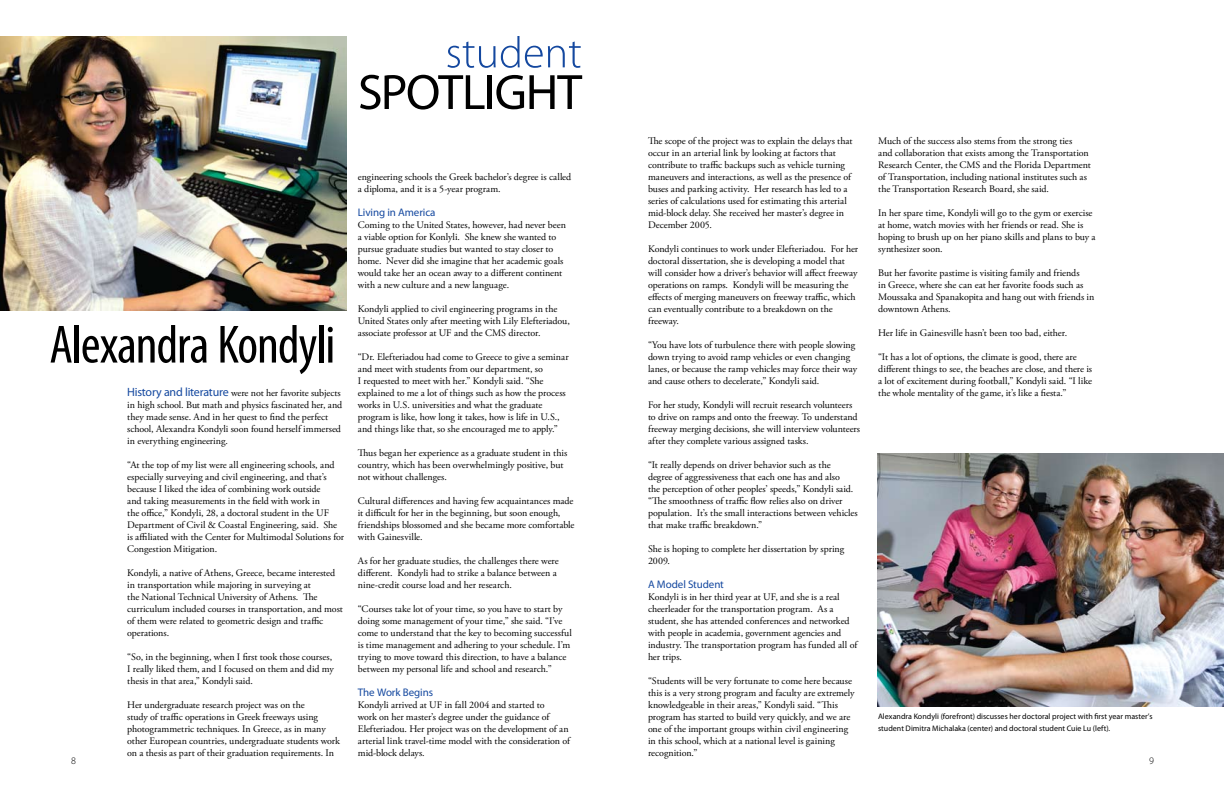
<style>
.page{position:relative;width:1224px;height:792px;background:#fff}
.page>*{position:absolute;margin:0;border:0;box-sizing:border-box;transform-origin:0 0}
.t1{font:condensed 54.2px "Myriad Pro";letter-spacing:-.02em;color:#000}
.t2{font:50px "Myriad Pro";letter-spacing:-.025em;color:#000}
.t3{font:11px "Myriad Pro";letter-spacing:-.005em;color:#14489f}
.t4{font:10px/12px "Adobe Garamond Pro";color:#000}
.t5{font:300 10px "Myriad Pro";color:#000}
.t6{font:8px/12px "Myriad Pro";letter-spacing:.005em;color:#000}
.s1{font-family:"Myriad Pro";font-size:12px;color:#14489f}
</style>
<div class="page">
<svg style="left:447px;top:36px;width:134px;height:32px"></svg>
<img style="left:0;top:37px;width:347px;height:274px">
<img style="left:878px;top:453px;width:346px;height:254px">
<h2 class="t2" style="left:358px;top:61px;width:226px">SPOTLIGHT</h2>
<p class="t4" style="left:648px;top:135px;width:206px">The scope of the project was to explain the delays that occur in an arterial link by looking at factors that contribute to traffic backups such as vehicle turning maneuvers and interactions, as well as the presence of buses and parking activity. Her research has led to a series of calculations used for estimating this arterial mid-block delay. She received her master’s degree in December 2005.</p>
<p class="t4" style="left:648px;top:243px;width:212px">Kondyli continues to work under Elefteriadou. For her doctoral dissertation, she is developing a model that will consider how a driver’s behavior will affect freeway operations on ramps. Kondyli will be measuring the effects of merging maneuvers on freeway traffic, which can eventually contribute to a breakdown on the freeway.</p>
<p class="t4" style="left:648px;top:339px;width:211px">“You have lots of turbulence there with people slowing down trying to avoid ramp vehicles or even changing lanes, or because the ramp vehicles may force their way and cause others to decelerate,” Kondyli said.</p>
<p class="t4" style="left:648px;top:399px;width:214px">For her study, Kondyli will recruit research volunteers to drive on ramps and onto the freeway. To understand freeway merging decisions, she will interview volunteers after they complete various assigned tasks.</p>
<p class="t4" style="left:648px;top:459px;width:211px">“It really depends on driver behavior such as the degree of aggressiveness that each one has and also<br>the perception of other peoples’ speeds,” Kondyli said. “The smoothness of traffic flow relies also on driver population. It’s the small interactions between vehicles that make traffic breakdown.”</p>
<p class="t4" style="left:648px;top:543px;width:198px">She is hoping to complete her dissertation by spring<br>2009.</p>
<p class="t3" style="left:648px;top:578px;width:77px">A Model Student</p>
<p class="t4" style="left:648px;top:591px;width:211px">Kondyli is in her third year at UF, and she is a real cheerleader for the transportation program. As a student, she has attended conferences and networked with people in academia, government agencies and industry. The transportation program has funded all of her trips.</p>
<p class="t4" style="left:648px;top:675px;width:208px">“Students will be very fortunate to come here because this is a very strong program and faculty are extremely knowledgeable in their areas,” Kondyli said. “This program has started to build very quickly, and we are one of the important groups within civil engineering in this school, which at a national level is gaining recognition.”</p>
<p class="t4" style="left:878px;top:135px;width:214px">Much of the success also stems from the strong ties<br>and collaboration that exists among the Transportation Research Center, the CMS and the Florida Department of Transportation, including national institutes such as the Transportation Research Board, she said.</p>
<p class="t4" style="left:878px;top:207px;width:219px">In her spare time, Kondyli will go to the gym or exercise at home, watch movies with her friends or read. She is hoping to brush up on her piano skills and plans to buy a synthesizer soon.</p>
<p class="t4" style="left:878px;top:267px;width:218px">But her favorite pastime is visiting family and friends<br>in Greece, where she can eat her favorite foods such as Moussaka and Spanakopita and hang out with friends in downtown Athens.</p>
<p class="t4" style="left:878px;top:327px;width:191px">Her life in Gainesville hasn’t been too bad, either.</p>
<p class="t4" style="left:878px;top:351px;width:216px">“It has a lot of options, the climate is good, there are different things to see, the beaches are close, and there is a lot of excitement during football,” Kondyli said. “I like the whole mentality of the game, it’s like a fiesta.”</p>
<p class="t4" style="left:358px;top:171px;width:215px">engineering schools the Greek bachelor’s degree is called a diploma, and it is a 5-year program.</p>
<p class="t3" style="left:358px;top:206px;width:79px">Living in America</p>
<p class="t4" style="left:358px;top:219px;width:210px">Coming to the United States, however, had never been a viable option for Konlyli. She knew she wanted to pursue graduate studies but wanted to stay closer to home. Never did she imagine that her academic goals would take her an ocean away to a different continent with a new culture and a new language.</p>
<p class="t4" style="left:358px;top:303px;width:214px">Kondyli applied to civil engineering programs in the<br>United States only after meeting with Lily Elefteriadou, associate professor at UF and the CMS director.</p>
<p class="t4" style="left:358px;top:351px;width:212px">“Dr. Elefteriadou had come to Greece to give a seminar and meet with students from our department, so<br>I requested to meet with her.” Kondyli said. “She explained to me a lot of things such as how the process works in U.S. universities and what the graduate program is like, how long it takes, how is life in U.S., and things like that, so she encouraged me to apply.”</p>
<p class="t4" style="left:358px;top:447px;width:211px">Thus began her experience as a graduate student in this country, which has been overwhelmingly positive, but not without challenges.</p>
<p class="t4" style="left:358px;top:495px;width:218px">Cultural differences and having few acquaintances made it difficult for her in the beginning, but soon enough, friendships blossomed and she became more comfortable with Gainesville.</p>
<p class="t4" style="left:358px;top:555px;width:202px">As for her graduate studies, the challenges there were different. Kondyli had to strike a balance between a nine-credit course load and her research.</p>
<p class="t4" style="left:358px;top:603px;width:216px">“Courses take lot of your time, so you have to start by doing some management of your time,” she said. “I’ve come to understand that the key to becoming successful is time management and adhering to your schedule. I’m trying to move toward this direction, to have a balance between my personal life and school and research.”</p>
<p class="t3" style="left:358px;top:686px;width:77px">The Work Begins</p>
<p class="t4" style="left:358px;top:699px;width:214px">Kondyli arrived at UF in fall 2004 and started to<br>work on her master’s degree under the guidance of Elefteriadou. Her project was on the development of an arterial link travel-time model with the consideration of mid-block delays.</p>
<h1 class="t1" style="left:49px;top:312px;width:287px">Alexandra Kondyli</h1>
<p class="t4" style="left:127px;top:387px;width:217px"><span class="s1">History and literature</span> were not her favorite subjects in high school. But math and physics fascinated her, and they made sense. And in her quest to find the perfect school, Alexandra Kondyli soon found herself immersed in everything engineering.</p>
<p class="t4" style="left:127px;top:459px;width:219px">“At the top of my list were all engineering schools, and especially surveying and civil engineering, and that’s because I liked the idea of combining work outside<br>and taking measurements in the field with work in<br>the office,” Kondyli, 28, a doctoral student in the UF Department of Civil &amp; Coastal Engineering, said. She is affiliated with the Center for Multimodal Solutions for Congestion Mitigation.</p>
<p class="t4" style="left:127px;top:567px;width:217px">Kondyli, a native of Athens, Greece, became interested in transportation while majoring in surveying at<br>the National Technical University of Athens. The curriculum included courses in transportation, and most of them were related to geometric design and traffic operations.</p>
<p class="t4" style="left:127px;top:651px;width:208px">“So, in the beginning, when I first took those courses,<br>I really liked them, and I focused on them and did my thesis in that area,” Kondyli said.</p>
<p class="t4" style="left:127px;top:699px;width:214px">Her undergraduate research project was on the<br>study of traffic operations in Greek freeways using photogrammetric techniques. In Greece, as in many other European countries, undergraduate students work on a thesis as part of their graduation requirements. In</p>
<p class="t6" style="left:878px;top:711px;width:276px">Alexandra Kondyli (forefront) discusses her doctoral project with first year master’s student Dimitra Michalaka (center) and doctoral student Cuie Lu (left).</p>
<p class="t5" style="left:71px;top:754px;width:6px">8</p>
<p class="t5" style="left:1149px;top:754px;width:6px">9</p>
</div>
